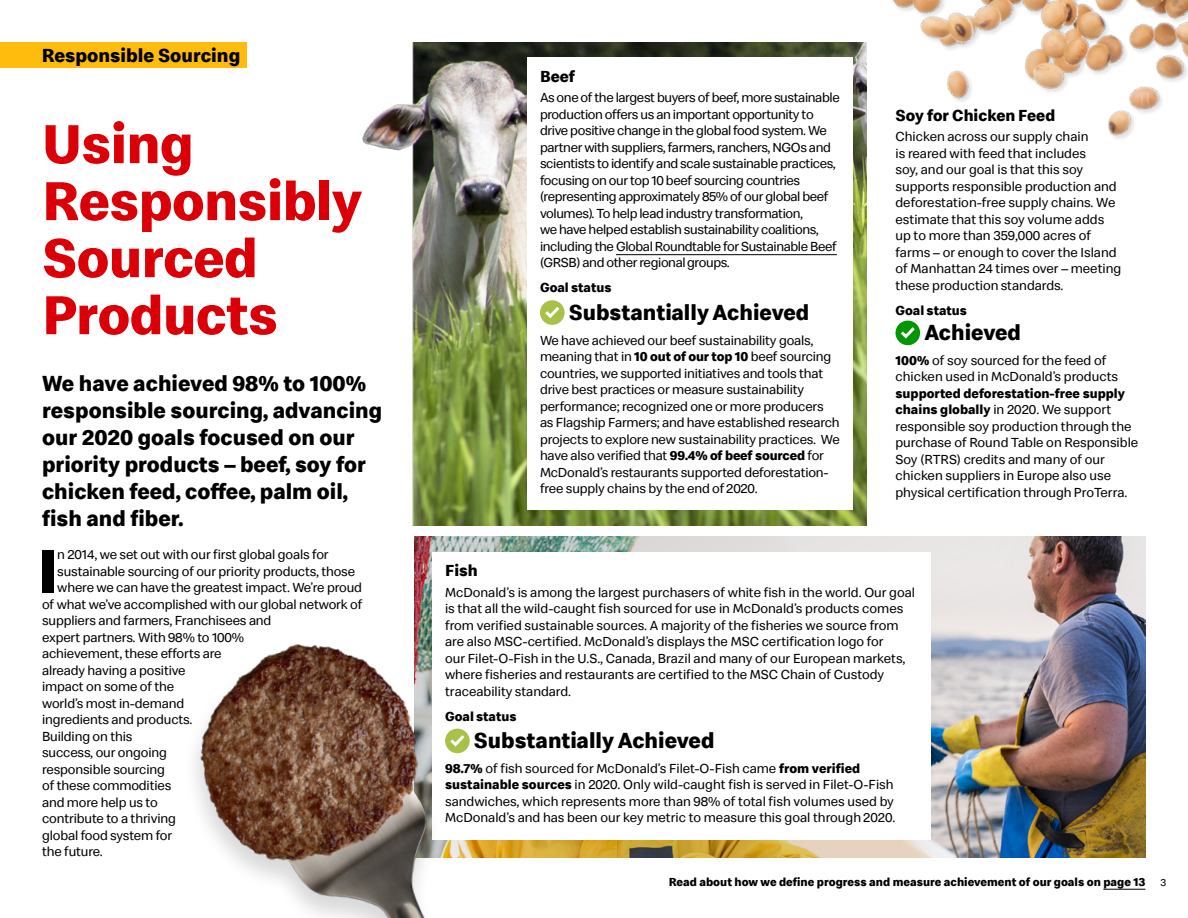
<style>
.page{position:relative;width:1188px;height:918px;background:#fff}
.page>*{position:absolute;margin:0;border:0;box-sizing:border-box;transform-origin:0 0}
.t1{font:700 62.7px "Speedee";color:#000}
.t2{font:700 56.55px/57px "Speedee";letter-spacing:-.01em;color:#db0007}
.t3{font:700 22.5px/27px "Speedee";color:#000}
.t4{font:700 19.5px "Speedee";color:#000}
.t5{font:700 16.5px "Speedee";color:#000}
.t6{font:13.5px/16.5px "Speedee";letter-spacing:-.01em;color:#000}
.t7{font:700 13.5px "Speedee";color:#000}
.t8{font:700 12px "Speedee";color:#000}
.t9{font:10.5px "Speedee";color:#000}
.s1{font-weight:700}
</style>
<div class="page">
<hr style="left:1103px;top:889px;width:42px;height:1px;background:#000">
<div style="left:0;top:43px;width:246px;height:25px;background:#ffbc0d"></div>
<img style="left:362px;top:42px;width:505px;height:484px">
<div style="left:896px;top:321px;width:24px;height:24px;background:#009700;border-radius:50%"></div>
<svg style="left:898px;top:324px;width:20px;height:17px"></svg>
<img style="left:893px;top:0;width:295px;height:139px">
<img style="left:414px;top:536px;width:731px;height:322px">
<img style="left:194px;top:613px;width:280px;height:305px">
<h2 class="t4" style="left:42px;top:43px;width:200px">Responsible Sourcing</h2>
<h3 class="t2" style="left:42px;top:117px;width:322px">Using<br>Responsibly<br>Sourced<br>Products</h3>
<p class="t3" style="left:42px;top:371px;width:342px">We have achieved 98% to 100% responsible sourcing, advancing our 2020 goals focused on our priority products – beef, soy for chicken feed, coffee, palm oil, fish and fiber.</p>
<p class="t1" style="left:37px;top:532px;width:22px">I</p>
<p class="t6" style="left:57px;top:547px;width:273px">n 2014, we set out with our first global goals for</p>
<p class="t6" style="left:57px;top:563px;width:299px">sustainable sourcing of our priority products, those</p>
<p class="t6" style="left:57px;top:580px;width:306px">where we can have the greatest impact. We’re proud</p>
<p class="t6" style="left:42px;top:596px;width:322px">of what we’ve accomplished with our global network of</p>
<p class="t6" style="left:42px;top:613px;width:231px">suppliers and farmers, Franchisees and</p>
<p class="t6" style="left:42px;top:629px;width:204px">expert partners. With 98% to 100%</p>
<p class="t6" style="left:42px;top:646px;width:181px">achievement, these efforts are</p>
<p class="t6" style="left:42px;top:662px;width:145px">already having a positive</p>
<p class="t6" style="left:42px;top:679px;width:134px">impact on some of the</p>
<p class="t6" style="left:42px;top:695px;width:144px">world’s most in-demand</p>
<p class="t6" style="left:42px;top:712px;width:152px">ingredients and products.</p>
<p class="t6" style="left:42px;top:728px;width:92px">Building on this</p>
<p class="t6" style="left:42px;top:745px;width:126px">success, our ongoing</p>
<p class="t6" style="left:42px;top:761px;width:124px">responsible sourcing</p>
<p class="t6" style="left:42px;top:778px;width:131px">of these commodities</p>
<p class="t6" style="left:42px;top:794px;width:117px">and more help us to</p>
<p class="t6" style="left:42px;top:811px;width:135px">contribute to a thriving</p>
<p class="t6" style="left:42px;top:827px;width:132px">global food system for</p>
<p class="t6" style="left:42px;top:844px;width:62px">the future.</p>
<h4 class="t5" style="left:540px;top:66px;width:37px">Beef</h4>
<p class="t6" style="left:540px;top:90px;width:301px">As one of the largest buyers of beef, more sustainable production offers us an important opportunity to drive positive change in the global food system. We partner with suppliers, farmers, ranchers, NGOs and scientists to identify and scale sustainable practices, focusing on our top 10 beef sourcing countries (representing approximately 85% of our global beef volumes). To help lead industry transformation,<br>we have helped establish sustainability coalitions, including the Global Roundtable for Sustainable Beef (GRSB) and other regional groups.</p>
<p class="t7" style="left:540px;top:279px;width:73px">Goal status</p>
<p class="t3" style="left:569px;top:299px;width:242px">Substantially Achieved</p>
<p class="t6" style="left:540px;top:332px;width:301px">We have achieved our beef sustainability goals, meaning that in <span class="s1">10 out of our top 10</span> beef sourcing countries, we supported initiatives and tools that drive best practices or measure sustainability performance; recognized one or more producers as Flagship Farmers; and have established research projects to explore new sustainability practices. We have also verified that <span class="s1">99.4% of beef sourced</span> for McDonald’s restaurants supported deforestation&shy;free supply chains by the end of 2020.</p>
<h4 class="t5" style="left:896px;top:105px;width:161px">Soy for Chicken Feed</h4>
<p class="t6" style="left:896px;top:129px;width:227px">Chicken across our supply chain<br>is reared with feed that includes<br>soy, and our goal is that this soy supports responsible production and deforestation-free supply chains. We estimate that this soy volume adds up to more than 359,000 acres of farms – or enough to cover the Island of Manhattan 24 times over – meeting these production standards.</p>
<p class="t7" style="left:895px;top:302px;width:73px">Goal status</p>
<p class="t3" style="left:924px;top:320px;width:98px">Achieved</p>
<p class="t6" style="left:896px;top:352px;width:244px"><span class="s1">100%</span> of soy sourced for the feed of chicken used in McDonald’s products <span class="s1">supported deforestation-free supply chains globally</span> in 2020. We support responsible soy production through the purchase of Round Table on Responsible Soy (RTRS) credits and many of our chicken suppliers in Europe also use physical certification through ProTerra.</p>
<h4 class="t5" style="left:445px;top:560px;width:34px">Fish</h4>
<p class="t6" style="left:445px;top:584px;width:472px">McDonald’s is among the largest purchasers of white fish in the world. Our goal is that all the wild-caught fish sourced for use in McDonald’s products comes from verified sustainable sources. A majority of the fisheries we source from are also MSC-certified. McDonald’s displays the MSC certification logo for<br>our Filet-O-Fish in the U.S., Canada, Brazil and many of our European markets, where fisheries and restaurants are certified to the MSC Chain of Custody traceability standard.</p>
<p class="t7" style="left:445px;top:708px;width:73px">Goal status</p>
<p class="t3" style="left:474px;top:728px;width:242px">Substantially Achieved</p>
<p class="t6" style="left:445px;top:760px;width:452px"><span class="s1">98.7%</span> of fish sourced for McDonald’s Filet-O-Fish came <span class="s1">from verified sustainable sources</span> in 2020. Only wild-caught fish is served in Filet-O-Fish sandwiches, which represents more than 98% of total fish volumes used by McDonald’s and has been our key metric to measure this goal through 2020.</p>
<p class="t8" style="left:669px;top:875px;width:478px">Read about how we define progress and measure achievement of our goals on page 13</p>
<p class="t9" style="left:1161px;top:876px;width:7px">3</p>
</div>
